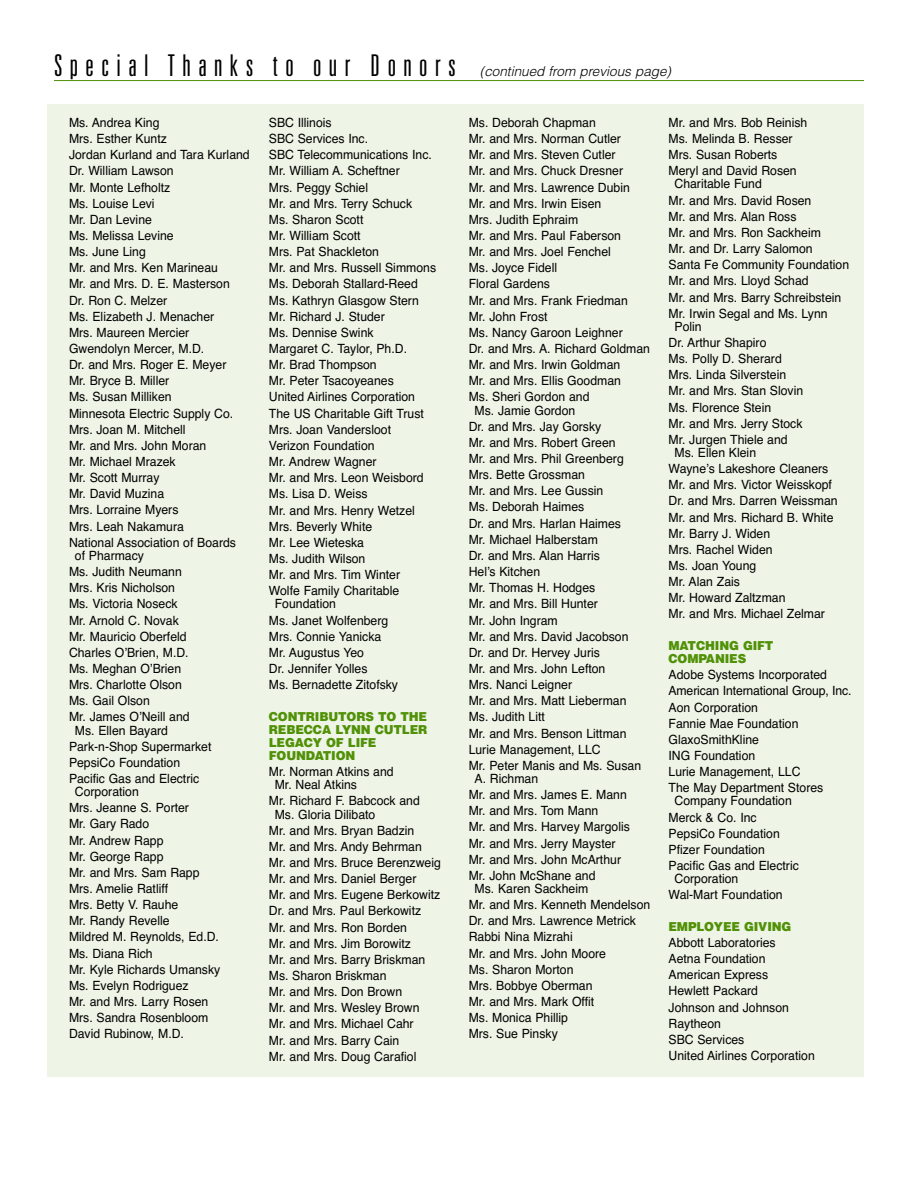
<style>
.page{position:relative;width:918px;height:1188px;background:#fff}
.page>*{position:absolute;margin:0;border:0;box-sizing:border-box;transform-origin:0 0}
.t1{font:300 ultra-condensed 30px "Univers";letter-spacing:.25em;color:#000}
.t2{font:italic 300 13.5px "Helvetica";color:#000}
.t3{font:12.75px/16.2px "Helvetica";color:#000;scale:.96 1}
.t4{font:900 12.3px/13px "Helvetica";letter-spacing:-.015em;color:#519107;scale:.96 1}
</style>
<div class="page">
<hr style="left:54px;top:80px;width:810px;height:1px;background:#519107">
<div style="left:47px;top:104px;width:817px;height:972px;background:#eef4e6"></div>
<h1 class="t1" style="left:54px;top:54px;width:403px">Special Thanks to our Donors</h1>
<p class="t2" style="left:480px;top:66px;width:193px">(continued from previous page)</p>
<p class="t3" style="left:69px;top:114px;width:190px">Ms. Andrea King<br>Mrs. Esther Kuntz<br>Jordan Kurland and Tara Kurland<br>Dr. William Lawson<br>Mr. Monte Lefholtz<br>Ms. Louise Levi<br>Mr. Dan Levine<br>Ms. Melissa Levine<br>Ms. June Ling<br>Mr. and Mrs. Ken Marineau<br>Mr. and Mrs. D. E. Masterson<br>Dr. Ron C. Melzer<br>Ms. Elizabeth J. Menacher<br>Mrs. Maureen Mercier<br>Gwendolyn Mercer, M.D.<br>Dr. and Mrs. Roger E. Meyer<br>Mr. Bryce B. Miller<br>Ms. Susan Milliken<br>Minnesota Electric Supply Co.<br>Mrs. Joan M. Mitchell<br>Mr. and Mrs. John Moran<br>Mr. Michael Mrazek<br>Mr. Scott Murray<br>Mr. David Muzina<br>Mrs. Lorraine Myers<br>Mrs. Leah Nakamura<br>National Association of Boards</p>
<p class="t3" style="left:69px;top:547px;width:127px;text-indent:6px">of Pharmacy<br>Ms. Judith Neumann<br>Mrs. Kris Nicholson<br>Ms. Victoria Noseck<br>Mr. Arnold C. Novak<br>Mr. Mauricio Oberfeld<br>Charles O’Brien, M.D.<br>Ms. Meghan O’Brien<br>Mrs. Charlotte Olson<br>Ms. Gail Olson<br>Mr. James O’Neill and</p>
<p class="t3" style="left:69px;top:722px;width:150px;text-indent:6px">Ms. Ellen Bayard<br>Park-n-Shop Supermarket<br>PepsiCo Foundation<br>Pacific Gas and Electric</p>
<p class="t3" style="left:69px;top:784px;width:159px;text-indent:6px">Corporation<br>Mrs. Jeanne S. Porter<br>Mr. Gary Rado<br>Mr. Andrew Rapp<br>Mr. George Rapp<br>Mr. and Mrs. Sam Rapp<br>Mrs. Amelie Ratliff<br>Mrs. Betty V. Rauhe<br>Mr. Randy Revelle<br>Mildred M. Reynolds, Ed.D.<br>Ms. Diana Rich<br>Mr. Kyle Richards Umansky<br>Ms. Evelyn Rodriguez<br>Mr. and Mrs. Larry Rosen<br>Mrs. Sandra Rosenbloom<br>David Rubinow, M.D.</p>
<p class="t3" style="left:469px;top:114px;width:190px">Ms. Deborah Chapman<br>Mr. and Mrs. Norman Cutler<br>Mr. and Mrs. Steven Cutler<br>Mr. and Mrs. Chuck Dresner<br>Mr. and Mrs. Lawrence Dubin<br>Mr. and Mrs. Irwin Eisen<br>Mrs. Judith Ephraim<br>Mr. and Mrs. Paul Faberson<br>Mr. and Mrs. Joel Fenchel<br>Ms. Joyce Fidell<br>Floral Gardens<br>Mr. and Mrs. Frank Friedman<br>Mr. John Frost<br>Ms. Nancy Garoon Leighner<br>Dr. and Mrs. A. Richard Goldman<br>Mr. and Mrs. Irwin Goldman<br>Mr. and Mrs. Ellis Goodman<br>Ms. Sheri Gordon and</p>
<p class="t3" style="left:469px;top:402px;width:181px;text-indent:6px">Ms. Jamie Gordon<br>Dr. and Mrs. Jay Gorsky<br>Mr. and Mrs. Robert Green<br>Mr. and Mrs. Phil Greenberg<br>Mrs. Bette Grossman<br>Mr. and Mrs. Lee Gussin<br>Ms. Deborah Haimes<br>Dr. and Mrs. Harlan Haimes<br>Mr. Michael Halberstam<br>Dr. and Mrs. Alan Harris<br>Hel’s Kitchen<br>Mr. Thomas H. Hodges<br>Mr. and Mrs. Bill Hunter<br>Mr. John Ingram<br>Mr. and Mrs. David Jacobson<br>Dr. and Dr. Hervey Juris<br>Mr. and Mrs. John Lefton<br>Mrs. Nanci Leigner<br>Mr. and Mrs. Matt Lieberman<br>Ms. Judith Litt<br>Mr. and Mrs. Benson Littman<br>Lurie Management, LLC<br>Mr. Peter Manis and Ms. Susan</p>
<p class="t3" style="left:469px;top:770px;width:169px;text-indent:6px">A. Richman<br>Mr. and Mrs. James E. Mann<br>Mr. and Mrs. Tom Mann<br>Mr. and Mrs. Harvey Margolis<br>Mr. and Mrs. Jerry Mayster<br>Mr. and Mrs. John McArthur<br>Mr. John McShane and</p>
<p class="t3" style="left:469px;top:881px;width:191px;text-indent:6px">Ms. Karen Sackheim<br>Mr. and Mrs. Kenneth Mendelson<br>Dr. and Mrs. Lawrence Metrick<br>Rabbi Nina Mizrahi<br>Mr. and Mrs. John Moore<br>Ms. Sharon Morton<br>Mrs. Bobbye Oberman<br>Mr. and Mrs. Mark Offit<br>Ms. Monica Phillip<br>Mrs. Sue Pinsky</p>
<p class="t3" style="left:269px;top:114px;width:176px">SBC Illinois<br>SBC Services Inc.<br>SBC Telecommunications Inc.<br>Mr. William A. Scheftner<br>Mrs. Peggy Schiel<br>Mr. and Mrs. Terry Schuck<br>Ms. Sharon Scott<br>Mr. William Scott<br>Mrs. Pat Shackleton<br>Mr. and Mrs. Russell Simmons<br>Ms. Deborah Stallard-Reed<br>Ms. Kathryn Glasgow Stern<br>Mr. Richard J. Studer<br>Ms. Dennise Swink<br>Margaret C. Taylor, Ph.D.<br>Mr. Brad Thompson<br>Mr. Peter Tsacoyeanes<br>United Airlines Corporation<br>The US Charitable Gift Trust<br>Mrs. Joan Vandersloot<br>Verizon Foundation<br>Mr. Andrew Wagner<br>Mr. and Mrs. Leon Weisbord<br>Ms. Lisa D. Weiss<br>Mr. and Mrs. Henry Wetzel<br>Mrs. Beverly White<br>Mr. Lee Wieteska<br>Ms. Judith Wilson<br>Mr. and Mrs. Tim Winter<br>Wolfe Family Charitable</p>
<p class="t3" style="left:269px;top:596px;width:136px;text-indent:6px">Foundation<br>Ms. Janet Wolfenberg<br>Mrs. Connie Yanicka<br>Mr. Augustus Yeo<br>Dr. Jennifer Yolles<br>Ms. Bernadette Zitofsky</p>
<p class="t4" style="left:269px;top:711px;width:167px">CONTRIBUTORS TO THE<br>REBECCA LYNN CUTLER<br>LEGACY OF LIFE<br>FOUNDATION</p>
<p class="t3" style="left:275px;top:765px;width:125px;line-height:13.2px;text-indent:-6px">Mr. Norman Atkins and<br>Mr. Neal Atkins</p>
<p class="t3" style="left:275px;top:794px;width:153px;line-height:13.2px;text-indent:-6px">Mr. Richard F. Babcock and<br>Ms. Gloria Dilibato</p>
<p class="t3" style="left:269px;top:822px;width:181px">Mr. and Mrs. Bryan Badzin<br>Mr. and Mrs. Andy Behrman<br>Mr. and Mrs. Bruce Berenzweig<br>Mr. and Mrs. Daniel Berger<br>Mr. and Mrs. Eugene Berkowitz<br>Dr. and Mrs. Paul Berkowitz<br>Mr. and Mrs. Ron Borden<br>Mr. and Mrs. Jim Borowitz<br>Mr. and Mrs. Barry Briskman<br>Ms. Sharon Briskman<br>Mr. and Mrs. Don Brown<br>Mr. and Mrs. Wesley Brown<br>Mr. and Mrs. Michael Cahr<br>Mr. and Mrs. Barry Cain<br>Mr. and Mrs. Doug Carafiol</p>
<p class="t3" style="left:669px;top:114px;width:146px">Mr. and Mrs. Bob Reinish<br>Ms. Melinda B. Resser<br>Mrs. Susan Roberts<br>Meryl and David Rosen</p>
<p class="t3" style="left:669px;top:176px;width:190px;text-indent:6px">Charitable Fund<br>Mr. and Mrs. David Rosen<br>Mr. and Mrs. Alan Ross<br>Mr. and Mrs. Ron Sackheim<br>Mr. and Dr. Larry Salomon<br>Santa Fe Community Foundation<br>Mr. and Mrs. Lloyd Schad<br>Mr. and Mrs. Barry Schreibstein<br>Mr. Irwin Segal and Ms. Lynn</p>
<p class="t3" style="left:669px;top:318px;width:142px;text-indent:6px">Polin<br>Dr. Arthur Shapiro<br>Ms. Polly D. Sherard<br>Mrs. Linda Silverstein<br>Mr. and Mrs. Stan Slovin<br>Ms. Florence Stein<br>Mr. and Mrs. Jerry Stock<br>Mr. Jurgen Thiele and</p>
<p class="t3" style="left:669px;top:444px;width:178px;text-indent:6px">Ms. Ellen Klein<br>Wayne’s Lakeshore Cleaners<br>Mr. and Mrs. Victor Weisskopf<br>Dr. and Mrs. Darren Weissman<br>Mr. and Mrs. Richard B. White<br>Mr. Barry J. Widen<br>Mrs. Rachel Widen<br>Ms. Joan Young<br>Mr. Alan Zais<br>Mr. Howard Zaltzman<br>Mr. and Mrs. Michael Zelmar</p>
<p class="t4" style="left:669px;top:640px;width:111px">MATCHING GIFT<br>COMPANIES</p>
<p class="t3" style="left:669px;top:667px;width:192px">Adobe Systems Incorporated<br>American International Group, Inc.<br>Aon Corporation<br>Fannie Mae Foundation<br>GlaxoSmithKline<br>ING Foundation<br>Lurie Management, LLC<br>The May Department Stores</p>
<p class="t3" style="left:669px;top:793px;width:137px;text-indent:6px">Company Foundation<br>Merck &amp; Co. Inc<br>PepsiCo Foundation<br>Pfizer Foundation<br>Pacific Gas and Electric</p>
<p class="t3" style="left:669px;top:871px;width:120px;text-indent:6px">Corporation<br>Wal-Mart Foundation</p>
<p class="t4" style="left:669px;top:921px;width:130px">EMPLOYEE GIVING</p>
<p class="t3" style="left:669px;top:934px;width:154px">Abbott Laboratories<br>Aetna Foundation<br>American Express<br>Hewlett Packard<br>Johnson and Johnson<br>Raytheon<br>SBC Services<br>United Airlines Corporation</p>
</div>
